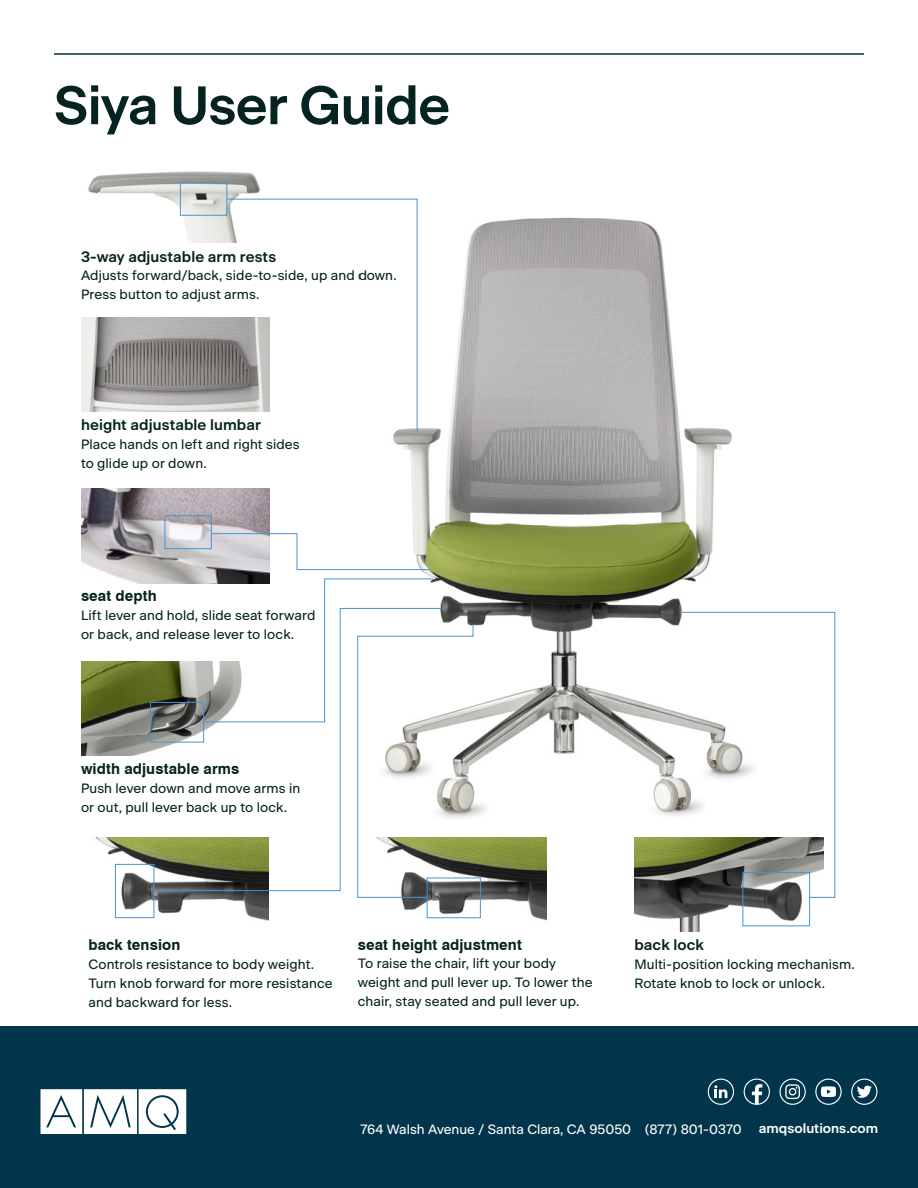
<style>
.page{position:relative;width:918px;height:1188px;background:#fff}
.page>*{position:absolute;margin:0;border:0;box-sizing:border-box;transform-origin:0 0}
.t1{font:600 54px "Beausite Classic";letter-spacing:-.015em;color:#052320}
.t2{font:700 15px "Swiss 721 BT";letter-spacing:.01em;color:#052320}
.t3{font:600 15px "Beausite Classic";letter-spacing:.005em;color:#052320}
.t4{font:13.5px/18.8px "Beausite Classic";letter-spacing:.01em;color:#052320}
.t5{font:13.5px "Beausite Classic";color:#fff}
.t6{font:600 13.5px "Beausite Classic";color:#fff}
</style>
<div class="page">
<hr style="left:54px;top:53px;width:810px;height:2px;background:#00354b">
<div style="left:0;top:1026px;width:918px;height:162px;background:#00354b"></div>
<svg style="left:40px;top:1089px;width:146px;height:45px;background:#dfe6e8"></svg>
<svg style="left:815px;top:1079px;width:27px;height:26px"></svg>
<svg style="left:851px;top:1079px;width:27px;height:26px"></svg>
<svg style="left:708px;top:1079px;width:26px;height:26px"></svg>
<svg style="left:779px;top:1079px;width:27px;height:26px"></svg>
<svg style="left:744px;top:1079px;width:26px;height:26px"></svg>
<img style="left:81px;top:489px;width:189px;height:94px">
<img style="left:88px;top:171px;width:172px;height:72px">
<img style="left:401px;top:837px;width:146px;height:84px">
<img style="left:81px;top:662px;width:73px;height:94px">
<img style="left:634px;top:837px;width:177px;height:95px">
<img style="left:95px;top:837px;width:174px;height:84px">
<div style="left:427px;top:878px;width:54px;height:40px;border:1px solid #4994d0"></div>
<div style="left:180px;top:182px;width:47px;height:34px;border:1px solid #4994d0"></div>
<div style="left:165px;top:515px;width:47px;height:34px;border:1px solid #4994d0"></div>
<div style="left:150px;top:702px;width:54px;height:40px;border:1px solid #4994d0"></div>
<div style="left:742px;top:872px;width:68px;height:54px;border:1px solid #4994d0"></div>
<div style="left:115px;top:864px;width:39px;height:54px;border:1px solid #4994d0"></div>
<img style="left:362px;top:217px;width:399px;height:599px">
<img style="left:81px;top:317px;width:145px;height:95px">
<svg style="left:226px;top:198px;width:192px;height:235px"></svg>
<svg style="left:211px;top:533px;width:220px;height:37px"></svg>
<svg style="left:154px;top:661px;width:49px;height:230px"></svg>
<svg style="left:680px;top:612px;width:156px;height:286px"></svg>
<svg style="left:203px;top:578px;width:271px;height:320px"></svg>
<h1 class="t1" style="left:54px;top:64px;width:398px">Siya User Guide</h1>
<p class="t3" style="left:81px;top:245px;width:197px">3-way adjustable arm rests</p>
<p class="t4" style="left:81px;top:265px;width:317px">Adjusts forward/back, side-to-side, up and down.<br>Press button to adjust arms.</p>
<p class="t3" style="left:81px;top:414px;width:181px">height adjustable lumbar</p>
<p class="t4" style="left:81px;top:434px;width:220px">Place hands on left and right sides to glide up or down.</p>
<p class="t2" style="left:81px;top:587px;width:77px">seat depth</p>
<p class="t4" style="left:81px;top:605px;width:236px">Lift lever and hold, slide seat forward or back, and release lever to lock.</p>
<p class="t2" style="left:81px;top:760px;width:160px">width adjustable arms</p>
<p class="t4" style="left:81px;top:778px;width:221px">Push lever down and move arms in or out, pull lever back up to lock.</p>
<p class="t2" style="left:88px;top:936px;width:93px">back tension</p>
<p class="t4" style="left:88px;top:954px;width:246px">Controls resistance to body weight.<br>Turn knob forward for more resistance and backward for less.</p>
<p class="t2" style="left:358px;top:935px;width:166px">seat height adjustment</p>
<p class="t4" style="left:358px;top:953px;width:236px">To raise the chair, lift your body weight and pull lever up. To lower the chair, stay seated and pull lever up.</p>
<p class="t3" style="left:634px;top:934px;width:71px">back lock</p>
<p class="t4" style="left:634px;top:954px;width:222px">Multi-position locking mechanism.<br>Rotate knob to lock or unlock.</p>
<p class="t5" style="left:360px;top:1119px;width:383px">764 Walsh Avenue / Santa Clara, CA 95050 (877) 801-0370</p>
<p class="t6" style="left:759px;top:1117px;width:121px">amqsolutions.com</p>
</div>
